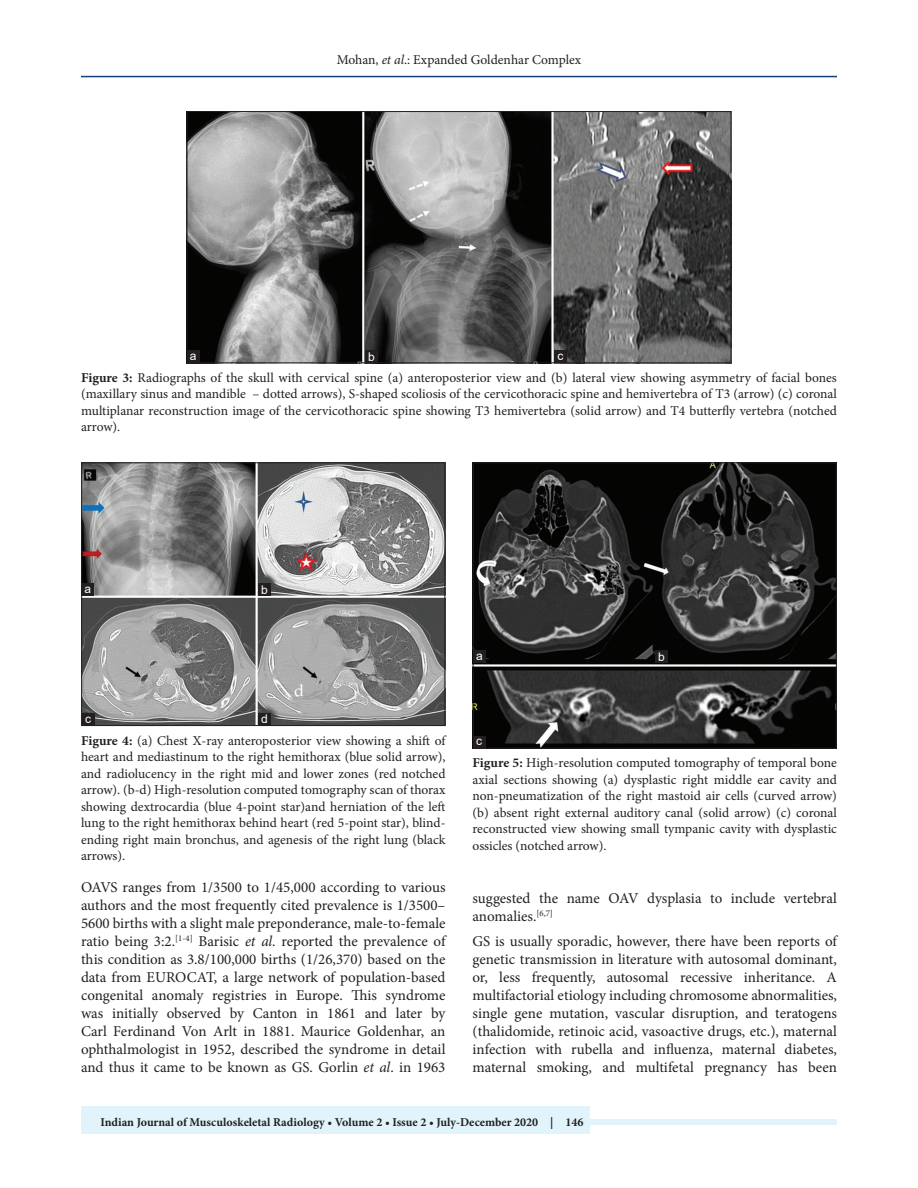
<style>
.page{position:relative;width:918px;height:1188px;background:#fff}
.page>*{position:absolute;margin:0;border:0;box-sizing:border-box;transform-origin:0 0}
.TX{font:15px/18px "Minion Pro";letter-spacing:-.005em;color:#231f20;text-align:justify}
.FGC{font:13.5px/16.5px "Minion Pro";letter-spacing:-.005em;color:#231f20;text-align:justify}
.JF{font:700 12px "Minion Pro";color:#231f20}
.LABEL{font:12px "Arial";color:#fff}
.s1{font-style:italic}
.s2{font-weight:700}
</style>
<div class="page">
<hr style="left:81px;top:76px;width:756px;height:1px;background:#164077">
<div style="left:81px;top:1119px;width:756px;height:6px;background:#e1f4fc"></div>
<div style="left:81px;top:1106px;width:508px;height:28px;background:#e1f4fc"></div>
<img style="left:189px;top:113px;width:540px;height:248px">
<div style="left:187px;top:111px;width:544px;height:252px;border:1px solid #231f20"></div>
<div style="left:554px;top:350px;width:13px;height:13px;background:#231f20"></div>
<div style="left:365px;top:350px;width:13px;height:13px;background:#231f20"></div>
<div style="left:187px;top:350px;width:13px;height:13px;background:#231f20"></div>
<img style="left:83px;top:465px;width:360px;height:259px">
<div style="left:81px;top:463px;width:364px;height:263px;border:1px solid #231f20"></div>
<div style="left:258px;top:713px;width:13px;height:13px;background:#231f20"></div>
<div style="left:82px;top:713px;width:12px;height:13px;background:#231f20"></div>
<div style="left:258px;top:583px;width:13px;height:13px;background:#231f20"></div>
<div style="left:81px;top:583px;width:13px;height:13px;background:#231f20"></div>
<img style="left:475px;top:465px;width:360px;height:281px">
<div style="left:473px;top:463px;width:364px;height:285px;border:1px solid #231f20"></div>
<div style="left:473px;top:736px;width:13px;height:13px;background:#231f20"></div>
<div style="left:655px;top:650px;width:13px;height:13px;background:#231f20"></div>
<div style="left:473px;top:650px;width:13px;height:13px;background:#231f20"></div>
<p class="FGC" style="left:337px;top:51px;width:246px">Mohan, <span class="s1">et al</span>.: Expanded Goldenhar Complex</p>
<p class="LABEL" style="left:190px;top:347px;width:8px">a</p>
<p class="LABEL" style="left:368px;top:348px;width:8px">b</p>
<p class="LABEL" style="left:558px;top:347px;width:7px">c</p>
<p class="FGC" style="left:81px;top:369px;width:757px"><span class="s2">Figure 3:</span> Radiographs of the skull with cervical spine (a) anteroposterior view and (b) lateral view showing asymmetry of facial bones (maxillary sinus and mandible – dotted arrows), S-shaped scoliosis of the cervicothoracic spine and hemivertebra of T3 (arrow) (c) coronal multiplanar reconstruction image of the cervicothoracic spine showing T3 hemivertebra (solid arrow) and T4 butterfly vertebra (notched arrow).</p>
<p class="LABEL" style="left:84px;top:580px;width:8px">a</p>
<p class="LABEL" style="left:261px;top:581px;width:8px">b</p>
<p class="LABEL" style="left:85px;top:710px;width:7px">c</p>
<p class="LABEL" style="left:261px;top:711px;width:8px">d</p>
<p class="FGC" style="left:81px;top:732px;width:366px"><span class="s2">Figure 4:</span> (a) Chest X-ray anteroposterior view showing a shift of heart and mediastinum to the right hemithorax (blue solid arrow), and radiolucency in the right mid and lower zones (red notched arrow). (b-d) High-resolution computed tomography scan of thorax showing dextrocardia (blue 4-point star)and herniation of the left lung to the right hemithorax behind heart (red 5-point star), blind&shy;ending right main bronchus, and agenesis of the right lung (black arrows).</p>
<p class="LABEL" style="left:476px;top:647px;width:8px">a</p>
<p class="LABEL" style="left:658px;top:649px;width:8px">b</p>
<p class="LABEL" style="left:476px;top:733px;width:7px">c</p>
<p class="FGC" style="left:472px;top:755px;width:366px"><span class="s2">Figure 5:</span> High-resolution computed tomography of temporal bone axial sections showing (a) dysplastic right middle ear cavity and non-pneumatization of the right mastoid air cells (curved arrow) (b) absent right external auditory canal (solid arrow) (c) coronal reconstructed view showing small tympanic cavity with dysplastic ossicles (notched arrow).</p>
<p class="TX" style="left:81px;top:879px;width:366px">OAVS ranges from 1/3500 to 1/45,000 according to various authors and the most frequently cited prevalence is 1/3500– 5600 births with a slight male preponderance, male-to-female ratio being 3:2.<sup>[1-4]</sup> Barisic <span class="s1">et al</span>. reported the prevalence of this condition as 3.8/100,000 births (1/26,370) based on the data from EUROCAT, a large network of population-based congenital anomaly registries in Europe. This syndrome was initially observed by Canton in 1861 and later by Carl Ferdinand Von Arlt in 1881. Maurice Goldenhar, an ophthalmologist in 1952, described the syndrome in detail and thus it came to be known as GS. Gorlin <span class="s1">et al</span>. in 1963</p>
<p class="TX" style="left:472px;top:889px;width:366px">suggested the name OAV dysplasia to include vertebral anomalies.<sup>[6,7]</sup></p>
<p class="TX" style="left:472px;top:933px;width:366px">GS is usually sporadic, however, there have been reports of genetic transmission in literature with autosomal dominant, or, less frequently, autosomal recessive inheritance. A multifactorial etiology including chromosome abnormalities, single gene mutation, vascular disruption, and teratogens (thalidomide, retinoic acid, vasoactive drugs, etc.), maternal infection with rubella and influenza, maternal diabetes, maternal smoking, and multifetal pregnancy has been</p>
<p class="JF" style="left:100px;top:1113px;width:484px">Indian Journal of Musculoskeletal Radiology • Volume 2 • Issue 2 • July-December 2020 | 146</p>
</div>
